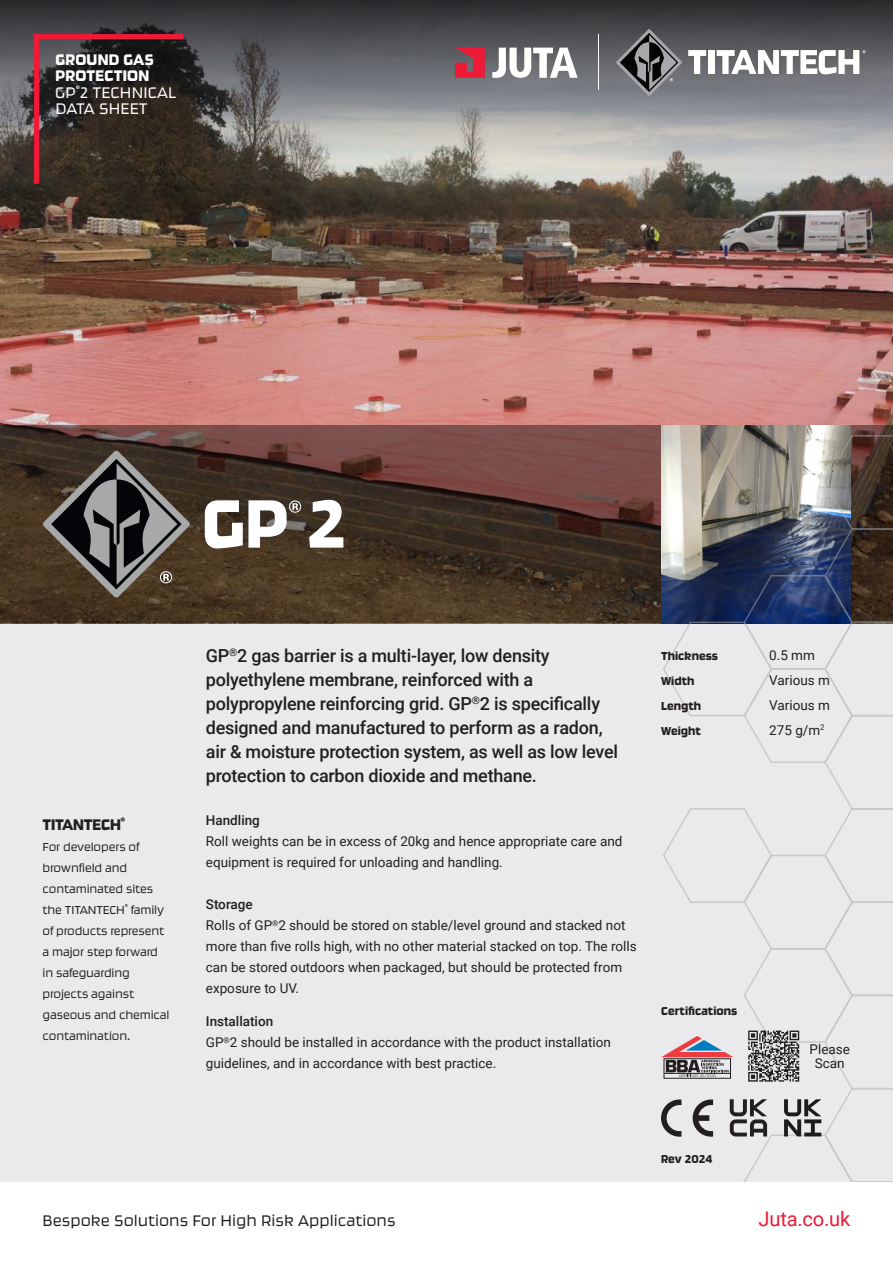
<style>
.page{position:relative;width:893px;height:1263px;background:#fff}
.page>*{position:absolute;margin:0;border:0;box-sizing:border-box;transform-origin:0 0}
.t1{font:20.1px "Roboto";letter-spacing:-.01em;color:#ed1a38}
.t2{font:500 18px/24px "Roboto";letter-spacing:-.015em;color:#231f20}
.t3{font:300 18px/16.5px "Ginger Pro";letter-spacing:.01em;color:#fff}
.t4{font:300 18px "Ginger Pro";color:#231f20}
.t5{font:18px "Ginger Pro";letter-spacing:-.01em;color:#231f20}
.t6{font:13.5px/21px "Roboto";color:#231f20}
.t7{font:300 13.5px/21px "Ginger Pro";letter-spacing:-.01em;color:#231f20}
.t8{font:13.5px "Ginger Pro";color:#231f20}
.t9{font:500 13.5px "Roboto";color:#231f20}
.s1{font-weight:400}
.s2{font-weight:500}
</style>
<div class="page">
<div style="left:0;top:425px;width:893px;height:756px;background:#eaeaec"></div>
<img style="left:0;top:176px;width:893px;height:249px">
<svg style="left:0;top:0;width:893px;height:176px;background:#777778"></svg>
<svg style="left:0;top:425px;width:893px;height:198px;background:#50382c"></svg>
<svg style="left:31px;top:31px;width:158px;height:158px;background:#392824"></svg>
<svg style="left:455px;top:48px;width:30px;height:30px"></svg>
<svg style="left:492px;top:48px;width:86px;height:30px"></svg>
<svg style="left:616px;top:29px;width:66px;height:67px;background:#626367"></svg>
<svg style="left:688px;top:50px;width:18px;height:24px"></svg>
<div style="left:708px;top:50px;width:6px;height:24px;background:#fff"></div>
<svg style="left:717px;top:50px;width:149px;height:24px"></svg>
<hr style="left:598px;top:34px;width:1px;height:56px;background:#fff">
<img style="left:661px;top:425px;width:189px;height:10px">
<svg style="left:655px;top:435px;width:238px;height:746px"></svg>
<svg style="left:43px;top:450px;width:147px;height:148px;background:#524b44"></svg>
<svg style="left:205px;top:500px;width:96px;height:48px;background:#a8a29b"></svg>
<svg style="left:309px;top:500px;width:34px;height:48px;background:#afaaa4"></svg>
<svg style="left:730px;top:1099px;width:37px;height:37px"></svg>
<svg style="left:661px;top:1099px;width:20px;height:38px"></svg>
<svg style="left:693px;top:1099px;width:20px;height:38px"></svg>
<svg style="left:748px;top:1030px;width:51px;height:52px"></svg>
<svg style="left:784px;top:1099px;width:37px;height:37px"></svg>
<svg style="left:661px;top:1036px;width:72px;height:41px"></svg>
<h2 class="t3" style="left:55px;top:51px;width:123px"><span class="s1">GROUND GAS<br>PROTECTION<br></span>GP<sup>®</sup>2 TECHNICAL<br>DATA SHEET</h2>
<h2 class="t5" style="left:43px;top:813px;width:84px">TITANTECH<sup>®</sup></h2>
<p class="t7" style="left:43px;top:836px;width:129px">For developers of brownfield and contaminated sites the TITANTECH<sup>®</sup> family of products represent a major step forward in safeguarding projects against gaseous and chemical contamination.</p>
<p class="t2" style="left:206px;top:643px;width:414px">GP<sup>®</sup>2 gas barrier is a multi-layer, low density polyethylene membrane, reinforced with a polypropylene reinforcing grid. GP<sup>®</sup>2 is specifically designed and manufactured to perform as a radon, air &amp; moisture protection system, as well as low level protection to carbon dioxide and methane.</p>
<p class="t9" style="left:206px;top:811px;width:56px">Handling</p>
<p class="t6" style="left:206px;top:830px;width:418px">Roll weights can be in excess of 20kg and hence appropriate care and equipment is required for unloading and handling.</p>
<p class="t6" style="left:206px;top:893px;width:432px"><span class="s2">Storage<br></span>Rolls of GP<sup>®</sup>2 should be stored on stable/level ground and stacked not more than five rolls high, with no other material stacked on top. The rolls can be stored outdoors when packaged, but should be protected from exposure to UV.</p>
<p class="t6" style="left:206px;top:1010px;width:407px"><span class="s2">Installation<br></span>GP<sup>®</sup>2 should be installed in accordance with the product installation guidelines, and in accordance with best practice.</p>
<p class="t8" style="left:661px;top:647px;width:58px">Thickness</p>
<p class="t6" style="left:769px;top:644px;width:47px">0.5 mm</p>
<p class="t8" style="left:661px;top:672px;width:35px">Width</p>
<p class="t6" style="left:769px;top:669px;width:62px">Various m</p>
<p class="t8" style="left:661px;top:697px;width:42px">Length</p>
<p class="t6" style="left:769px;top:694px;width:62px">Various m</p>
<p class="t8" style="left:661px;top:722px;width:41px">Weight</p>
<p class="t6" style="left:769px;top:719px;width:57px">275 g/m<sup>2</sup></p>
<p class="t8" style="left:661px;top:1002px;width:78px">Certifications</p>
<p class="t6" style="left:810px;top:1042px;width:42px;line-height:13.5px;text-align:center">Please<br>Scan</p>
<p class="t8" style="left:661px;top:1151px;width:53px">Rev 2024</p>
<h2 class="t4" style="left:43px;top:1210px;width:355px">Bespoke Solutions For High Risk Applications</h2>
<h1 class="t1" style="left:758px;top:1205px;width:93px">Juta.co.uk</h1>
</div>
